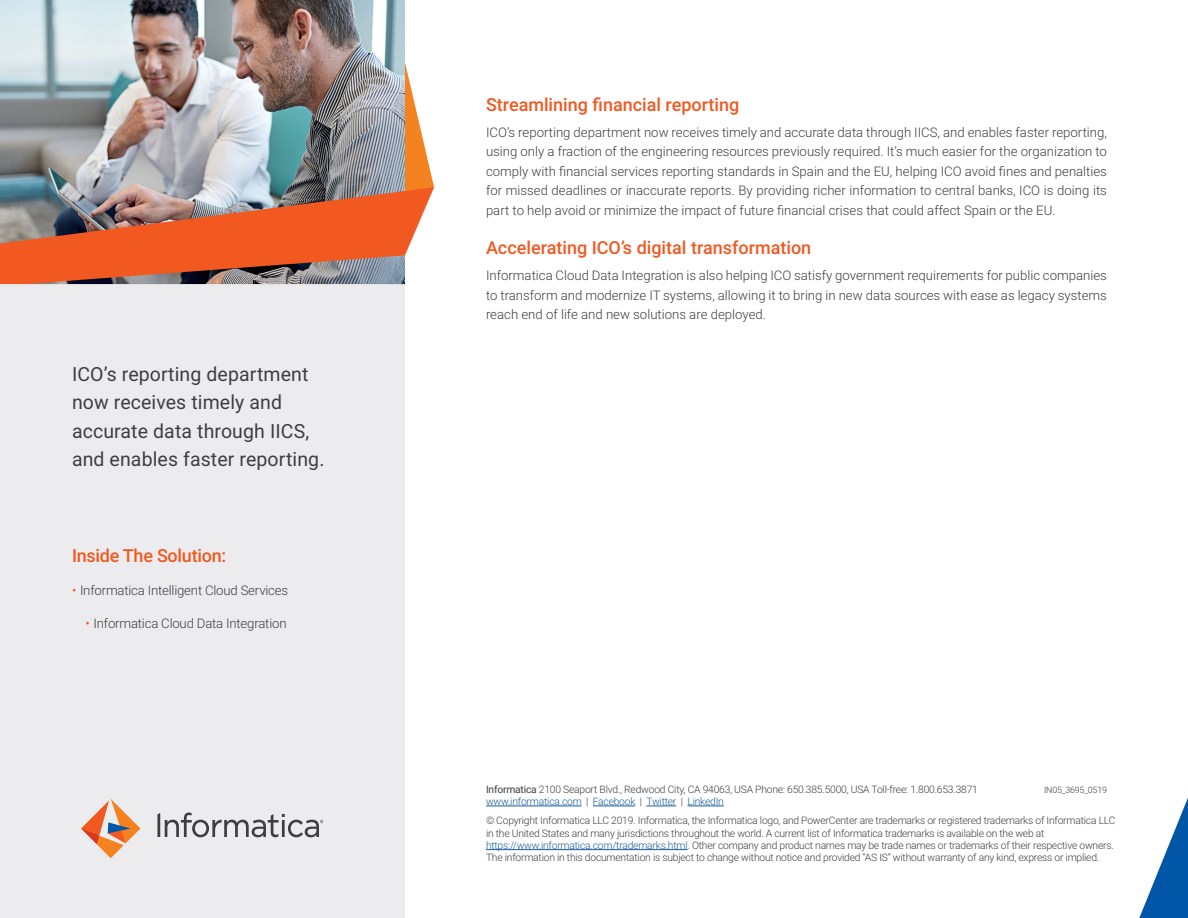
<style>
.page{position:relative;width:1188px;height:918px;background:#fff}
.page>*{position:absolute;margin:0;border:0;box-sizing:border-box;transform-origin:0 0}
.t1{font:19.5px/28.5px "Roboto";letter-spacing:.005em;color:#3e3e3f}
.t2{font:500 18px "Roboto";color:#f15921}
.t3{font:300 13.2px/19.5px "Roboto";color:#3e3e3f;text-align:justify}
.t4{font:300 10.35px/12.3px "Roboto";letter-spacing:-.02em;color:#3e3e3f}
.t5{font:300 8.85px "Roboto";letter-spacing:-.02em;color:#3e3e3f}
.s1{color:#f15921}
.s2{font-weight:400}
.s3{color:#175d9e}
</style>
<div class="page">
<div style="left:0;top:143px;width:405px;height:775px;background:#ececee"></div>
<img style="left:0;top:0;width:405px;height:44px">
<img style="left:0;top:44px;width:434px;height:241px">
<hr style="left:486px;top:806px;width:96px;height:1px;background:#175d9e">
<hr style="left:593px;top:806px;width:42px;height:1px;background:#175d9e">
<hr style="left:646px;top:806px;width:30px;height:1px;background:#175d9e">
<hr style="left:688px;top:806px;width:36px;height:1px;background:#175d9e">
<hr style="left:486px;top:849px;width:202px;height:1px;background:#175d9e">
<svg style="left:1139px;top:798px;width:49px;height:120px"></svg>
<svg style="left:81px;top:799px;width:59px;height:59px"></svg>
<svg style="left:157px;top:813px;width:166px;height:24px"></svg>
<p class="t1" style="left:72px;top:359px;width:254px">ICO’s reporting department now receives timely and accurate data through IICS, and enables faster reporting.</p>
<p class="t2" style="left:72px;top:543px;width:156px">Inside The Solution:</p>
<p class="t3" style="left:72px;top:580px;width:218px"><span class="s1">•</span> Informatica Intelligent Cloud Services</p>
<p class="t3" style="left:86px;top:613px;width:203px"><span class="s1">•</span> Informatica Cloud Data Integration</p>
<p class="t2" style="left:486px;top:92px;width:255px">Streamlining financial reporting</p>
<p class="t3" style="left:486px;top:122px;width:623px">ICO’s reporting department now receives timely and accurate data through IICS, and enables faster reporting, using only a fraction of the engineering resources previously required. It’s much easier for the organization to comply with financial services reporting standards in Spain and the EU, helping ICO avoid fines and penalties for missed deadlines or inaccurate reports. By providing richer information to central banks, ICO is doing its part to help avoid or minimize the impact of future financial crises that could affect Spain or the EU.</p>
<p class="t2" style="left:486px;top:235px;width:327px">Accelerating ICO’s digital transformation</p>
<p class="t3" style="left:486px;top:265px;width:622px">Informatica Cloud Data Integration is also helping ICO satisfy government requirements for public companies to transform and modernize IT systems, allowing it to bring in new data sources with ease as legacy systems reach end of life and new solutions are deployed.</p>
<p class="t4" style="left:486px;top:783px;width:493px"><span class="s2">Informatica</span> 2100 Seaport Blvd., Redwood City, CA 94063, USA Phone: 650.385.5000, USA Toll-free: 1.800.653.3871 <span class="s3">www.informatica.com</span> | <span class="s3">Facebook</span> | <span class="s3">Twitter</span> | <span class="s3">LinkedIn</span></p>
<p class="t4" style="left:486px;top:814px;width:631px">© Copyright Informatica LLC 2019. Informatica, the Informatica logo, and PowerCenter are trademarks or registered trademarks of Informatica LLC in the United States and many jurisdictions throughout the world. A current list of Informatica trademarks is available on the web at <span class="s3">https://www.informatica.com/trademarks.html</span>. Other company and product names may be trade names or trademarks of their respective owners.<br>The information in this documentation is subject to change without notice and provided “AS IS” without warranty of any kind, express or implied.</p>
<p class="t5" style="left:1044px;top:784px;width:64px">IN05_3695_0519</p>
</div>
